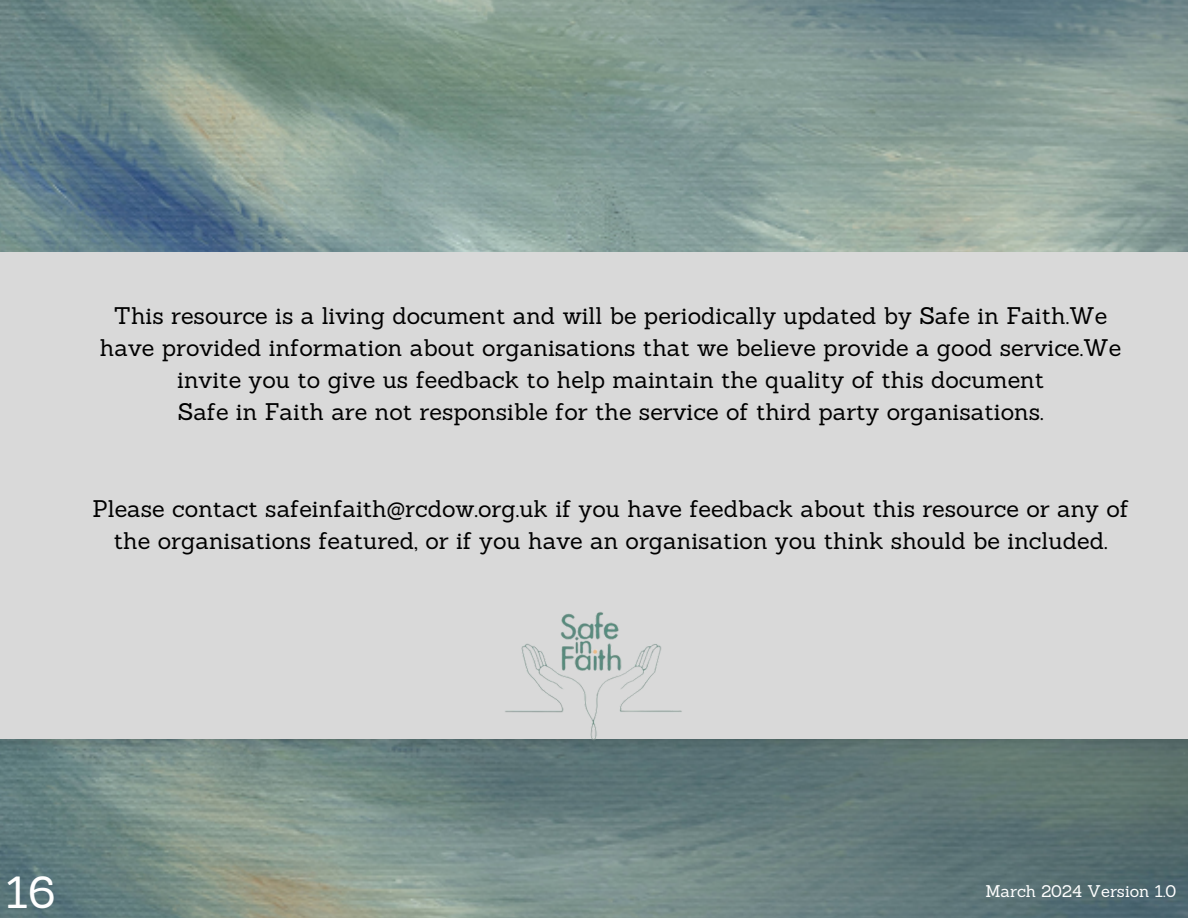
<style>
.page{position:relative;width:1188px;height:918px;background:#d9d9d9}
.page>*{position:absolute;margin:0;border:0;box-sizing:border-box;transform-origin:0 0}
.t1{font:43.8px "Sanchez";color:#fff}
.t2{font:23.4px/32.2px "Sanchez";color:#000;text-align:center}
.t3{font:16.5px "Sanchez";color:#fff}
</style>
<div class="page">
<img style="left:0;top:739px;width:1188px;height:179px">
<img style="left:0;top:0;width:1188px;height:252px">
<img style="left:497px;top:612px;width:194px;height:157px">
<p class="t2" style="left:100px;top:299px;width:1023px">This resource is a living document and will be periodically updated by Safe in Faith.We have provided information about organisations that we believe provide a good service.We invite you to give us feedback to help maintain the quality of this document<br>Safe in Faith are not responsible for the service of third party organisations.</p>
<p class="t2" style="left:92px;top:492px;width:1038px">Please contact safeinfaith@rcdow.org.uk if you have feedback about this resource or any of the organisations featured, or if you have an organisation you think should be included.</p>
<h1 class="t1" style="left:6px;top:864px;width:51px">16</h1>
<p class="t3" style="left:985px;top:881px;width:192px">March 2024 Version 1.0</p>
</div>
